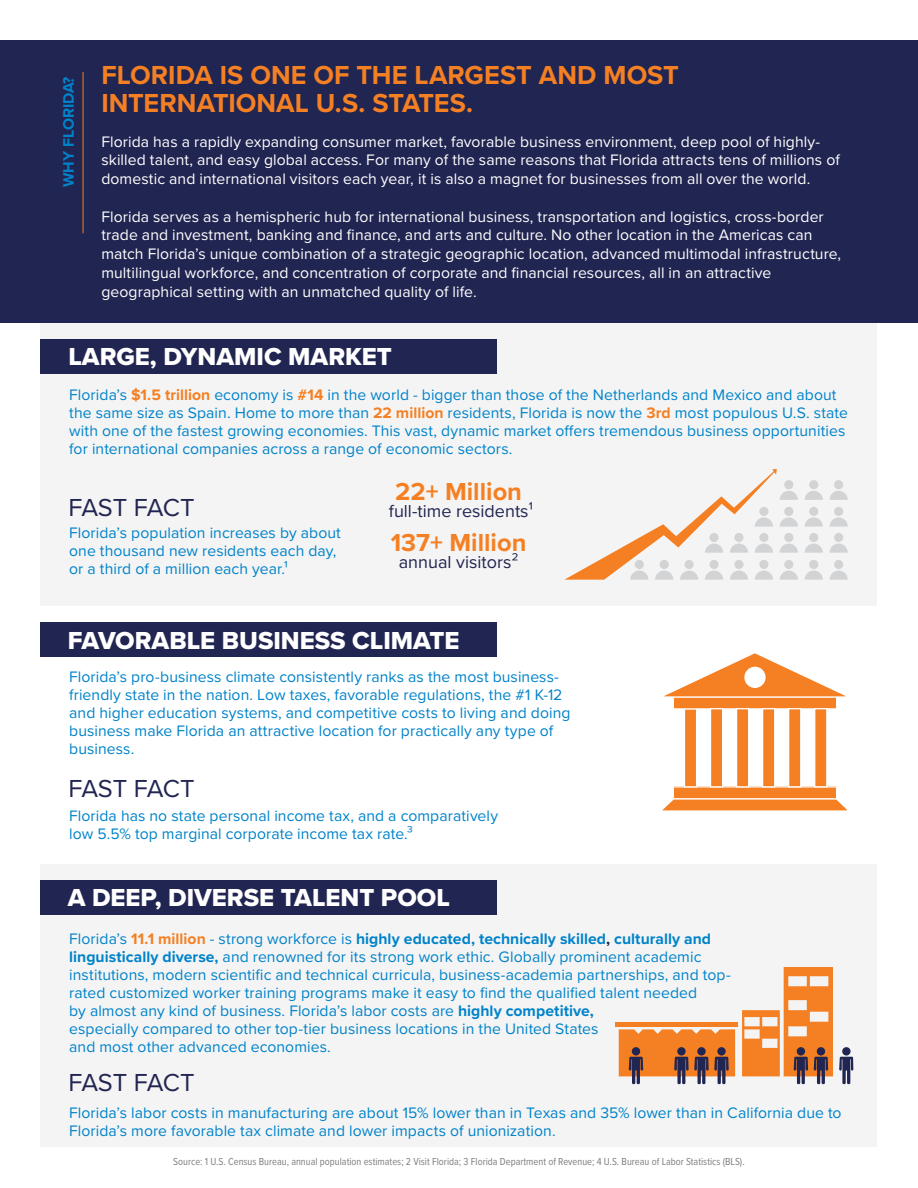
<style>
.page{position:relative;width:918px;height:1188px;background:#fff}
.page>*{position:absolute;margin:0;border:0;box-sizing:border-box;transform-origin:0 0}
.t1{font:700 27px/28.5px "Proxima Nova";color:#f58023}
.t2{font:25.5px "Proxima Nova Extrabld";color:#fff}
.t3{font:25.5px "Proxima Nova";letter-spacing:-.025em;color:#212551}
.t4{font:700 25.5px "Proxima Nova";color:#f58023}
.t5{font:18px "Proxima Nova";color:#212551}
.t6{font:15.75px/18px "Proxima Nova";letter-spacing:.005em;color:#0083ca}
.t7{font:15.75px/18.8px "Proxima Nova";letter-spacing:.005em;color:#fff}
.t8{font:700 15.75px "Proxima Nova";color:#0083ca}
.t9{font:10.5px "Proxima Nova Cond";color:#7f8080}
.s1{font-weight:700;color:#f58023}
.s2{font-weight:700}
.s3{font-weight:700;color:#212551}
</style>
<div class="page">
<div style="left:40px;top:323px;width:838px;height:283px;background:#f4f4f4"></div>
<div style="left:40px;top:864px;width:838px;height:283px;background:#f4f4f4"></div>
<div style="left:40px;top:881px;width:457px;height:34px;background:#212551"></div>
<div style="left:40px;top:623px;width:457px;height:34px;background:#212551"></div>
<div style="left:40px;top:339px;width:457px;height:34px;background:#212551"></div>
<div style="left:0;top:40px;width:918px;height:283px;background:#212551"></div>
<hr style="left:83px;top:72px;width:1px;height:161px;background:#f58023">
<svg style="left:805px;top:560px;width:18px;height:20px"></svg>
<svg style="left:805px;top:533px;width:18px;height:20px"></svg>
<svg style="left:805px;top:507px;width:18px;height:20px"></svg>
<svg style="left:805px;top:480px;width:18px;height:20px"></svg>
<svg style="left:564px;top:469px;width:234px;height:111px"></svg>
<svg style="left:830px;top:560px;width:18px;height:20px"></svg>
<svg style="left:830px;top:533px;width:18px;height:20px"></svg>
<svg style="left:830px;top:507px;width:18px;height:20px"></svg>
<svg style="left:830px;top:480px;width:18px;height:20px"></svg>
<div style="left:673px;top:787px;width:164px;height:12px;background:#f58023"></div>
<div style="left:673px;top:786px;width:164px;height:14px;border:1px solid #fff"></div>
<svg style="left:662px;top:798px;width:186px;height:13px;background:#f69a51"></svg>
<div style="left:684px;top:708px;width:13px;height:79px;background:#f58023;border:1px solid #fff"></div>
<div style="left:673px;top:697px;width:164px;height:12px;background:#f58023"></div>
<div style="left:673px;top:696px;width:164px;height:14px;border:1px solid #fff"></div>
<div style="left:710px;top:708px;width:13px;height:79px;background:#f58023;border:1px solid #fff"></div>
<div style="left:736px;top:708px;width:13px;height:79px;background:#f58023;border:1px solid #fff"></div>
<div style="left:762px;top:708px;width:13px;height:79px;background:#f58023;border:1px solid #fff"></div>
<div style="left:788px;top:708px;width:13px;height:79px;background:#f58023;border:1px solid #fff"></div>
<div style="left:814px;top:708px;width:13px;height:79px;background:#f58023;border:1px solid #fff"></div>
<svg style="left:663px;top:653px;width:183px;height:45px"></svg>
<div style="left:745px;top:667px;width:20px;height:20px;background:#fff;border-radius:50%"></div>
<div style="left:744px;top:667px;width:22px;height:21px;border:1px solid #fff;border-radius:50%"></div>
<hr style="left:616px;top:1022px;width:122px;height:4px;background:#f58023">
<div style="left:842px;top:1047px;width:9px;height:9px;background:#212551;border-radius:50%"></div>
<svg style="left:839px;top:1057px;width:15px;height:27px"></svg>
<svg style="left:619px;top:1029px;width:116px;height:55px;background:#ca7c47"></svg>
<svg style="left:742px;top:967px;width:91px;height:117px"></svg>
<p class="t8" style="left:57px;top:187px;width:113px;rotate:-90deg">WHY FLORIDA?</p>
<h1 class="t1" style="left:101px;top:60px;width:579px">FLORIDA IS ONE OF THE LARGEST AND MOST<br>INTERNATIONAL U.S. STATES.</h1>
<p class="t7" style="left:101px;top:131px;width:740px">Florida has a rapidly expanding consumer market, favorable business environment, deep pool of highly&shy;skilled talent, and easy global access. For many of the same reasons that Florida attracts tens of millions of domestic and international visitors each year, it is also a magnet for businesses from all over the world.</p>
<p class="t7" style="left:101px;top:206px;width:741px">Florida serves as a hemispheric hub for international business, transportation and logistics, cross-border trade and investment, banking and finance, and arts and culture. No other location in the Americas can match Florida’s unique combination of a strategic geographic location, advanced multimodal infrastructure, multilingual workforce, and concentration of corporate and financial resources, all in an attractive geographical setting with an unmatched quality of life.</p>
<h2 class="t2" style="left:68px;top:338px;width:325px">LARGE, DYNAMIC MARKET</h2>
<p class="t6" style="left:69px;top:385px;width:780px">Florida’s <span class="s1">$1.5 trillion</span> economy is <span class="s1">#14</span> in the world - bigger than those of the Netherlands and Mexico and about the same size as Spain. Home to more than <span class="s1">22 million</span> residents, Florida is now the <span class="s1">3rd</span> most populous U.S. state with one of the fastest growing economies. This vast, dynamic market offers tremendous business opportunities for international companies across a range of economic sectors.</p>
<h2 class="t3" style="left:68px;top:488px;width:128px">FAST FACT</h2>
<p class="t6" style="left:69px;top:523px;width:273px">Florida’s population increases by about one thousand new residents each day, or a third of a million each year.¹</p>
<h2 class="t4" style="left:395px;top:473px;width:128px">22+ Million</h2>
<p class="t5" style="left:389px;top:497px;width:145px">full-time residents¹</p>
<h2 class="t4" style="left:391px;top:524px;width:137px">137+ Million</h2>
<p class="t5" style="left:399px;top:548px;width:121px">annual visitors²</p>
<h2 class="t2" style="left:68px;top:621px;width:393px">FAVORABLE BUSINESS CLIMATE</h2>
<p class="t6" style="left:69px;top:667px;width:503px">Florida’s pro-business climate consistently ranks as the most business&shy;friendly state in the nation. Low taxes, favorable regulations, the #1 K-12 and higher education systems, and competitive costs to living and doing business make Florida an attractive location for practically any type of business.</p>
<h2 class="t3" style="left:68px;top:770px;width:128px">FAST FACT</h2>
<p class="t6" style="left:69px;top:806px;width:430px">Florida has no state personal income tax, and a comparatively low 5.5% top marginal corporate income tax rate.³</p>
<h2 class="t2" style="left:68px;top:879px;width:384px">A DEEP, DIVERSE TALENT POOL</h2>
<p class="t6" style="left:69px;top:929px;width:663px">Florida’s <span class="s1">11.1 million</span> - strong workforce is <span class="s2">highly educated, technically skilled</span><span class="s3">,</span> <span class="s2">culturally and linguistically diverse,</span> and renowned for its strong work ethic. Globally prominent academic institutions, modern scientific and technical curricula, business-academia partnerships, and top&shy;rated customized worker training programs make it easy to find the qualified talent needed<br>by almost any kind of business. Florida’s labor costs are <span class="s2">highly competitive,<br></span>especially compared to other top-tier business locations in the United States<br>and most other advanced economies.</p>
<h2 class="t3" style="left:68px;top:1063px;width:128px">FAST FACT</h2>
<p class="t6" style="left:69px;top:1103px;width:774px">Florida’s labor costs in manufacturing are about 15% lower than in Texas and 35% lower than in California due to<br>Florida’s more favorable tax climate and lower impacts of unionization.</p>
<p class="t9" style="left:173px;top:1154px;width:573px">Source: 1 U.S. Census Bureau, annual population estimates; 2 Visit Florida; 3 Florida Department of Revenue; 4 U.S. Bureau of Labor Statistics (BLS).</p>
</div>
